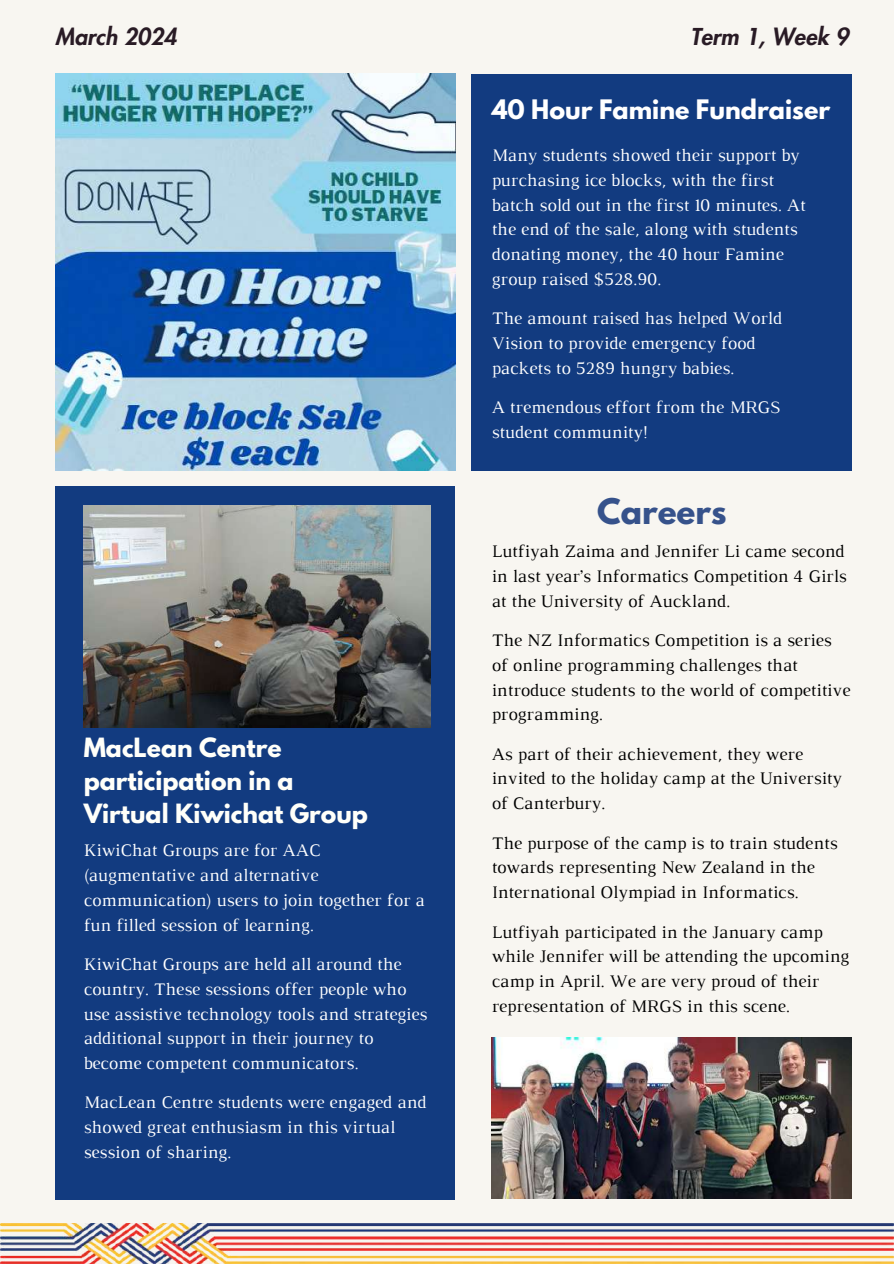
<style>
.page{position:relative;width:894px;height:1264px;background:#fff}
.page>*{position:absolute;margin:0;border:0;box-sizing:border-box;transform-origin:0 0}
.t1{font:700 31.2px "League Spartan";color:#36528b}
.t2{font:700 23.7px "League Spartan";color:#fff}
.t3{font:700 23.55px/32.7px "League Spartan";color:#fffff9}
.t4{font:italic 800 22.8px "Futura LT Pro";color:#291b25}
.t5{font:18px/24.8px "Luthier";color:#fff}
.t6{font:18px/24.8px "Luthier";color:#000}
</style>
<div class="page">
<div style="left:0;top:0;width:893px;height:1263px;background:#f8f6f1"></div>
<img style="left:55px;top:74px;width:400px;height:397px">
<div style="left:471px;top:74px;width:380px;height:397px;background:#123b80"></div>
<img style="left:0;top:1223px;width:893px;height:40px">
<div style="left:55px;top:486px;width:400px;height:713px;background:#123b80"></div>
<img style="left:84px;top:506px;width:346px;height:221px">
<img style="left:491px;top:1037px;width:360px;height:161px">
<p class="t4" style="left:55px;top:27px;width:123px">March 2024</p>
<p class="t4" style="left:690px;top:27px;width:159px">Term 1, Week 9</p>
<h2 class="t2" style="left:491px;top:98px;width:340px">40 Hour Famine Fundraiser</h2>
<h3 class="t3" style="left:84px;top:734px;width:286px">MacLean Centre participation in a<br>Virtual Kiwichat Group</h3>
<p class="t5" style="left:84px;top:839px;width:342px">KiwiChat Groups are for AAC (augmentative and alternative communication) users to join together for a fun filled session of learning.</p>
<p class="t5" style="left:84px;top:953px;width:345px">KiwiChat Groups are held all around the country. These sessions offer people who use assistive technology tools and strategies additional support in their journey to become competent communicators.</p>
<p class="t5" style="left:84px;top:1091px;width:344px">MacLean Centre students were engaged and showed great enthusiasm in this virtual session of sharing.</p>
<p class="t5" style="left:491px;top:144px;width:315px">Many students showed their support by purchasing ice blocks, with the first batch sold out in the first 10 minutes. At the end of the sale, along with students donating money, the 40 hour Famine group raised $528.90.</p>
<p class="t5" style="left:491px;top:307px;width:292px">The amount raised has helped World<br>Vision to provide emergency food packets to 5289 hungry babies.</p>
<p class="t5" style="left:491px;top:396px;width:290px">A tremendous effort from the MRGS student community!</p>
<h1 class="t1" style="left:597px;top:495px;width:131px">Careers</h1>
<p class="t6" style="left:491px;top:540px;width:356px">Lutfiyah Zaima and Jennifer Li came second in last year’s Informatics Competition 4 Girls at the University of Auckland.</p>
<p class="t6" style="left:491px;top:629px;width:360px">The NZ Informatics Competition is a series of online programming challenges that introduce students to the world of competitive programming.</p>
<p class="t6" style="left:491px;top:742px;width:352px">As part of their achievement, they were invited to the holiday camp at the University of Canterbury.</p>
<p class="t6" style="left:491px;top:831px;width:347px">The purpose of the camp is to train students towards representing New Zealand in the<br>International Olympiad in Informatics.</p>
<p class="t6" style="left:491px;top:920px;width:359px">Lutfiyah participated in the January camp while Jennifer will be attending the upcoming camp in April. We are very proud of their representation of MRGS in this scene.</p>
</div>
